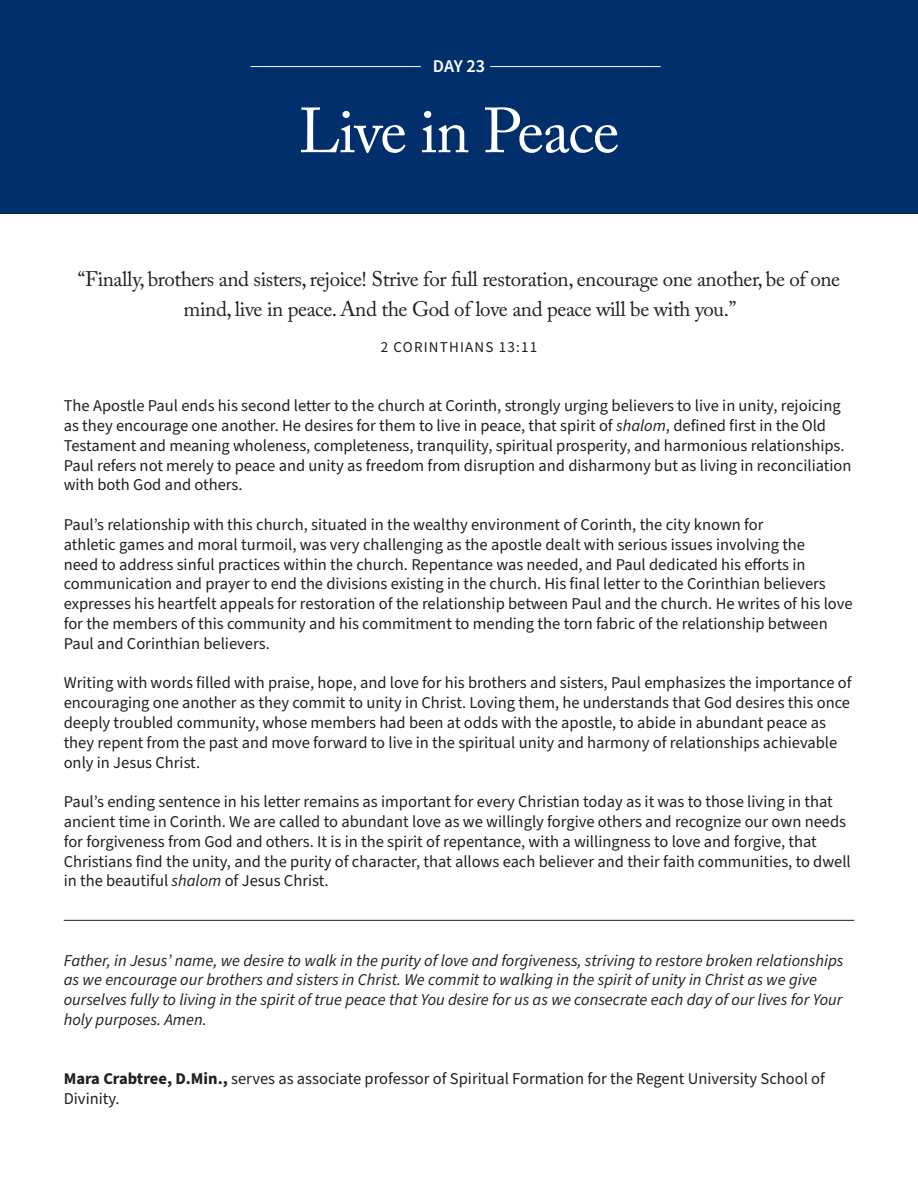
<style>
.page{position:relative;width:918px;height:1188px;background:#fff}
.page>*{position:absolute;margin:0;border:0;box-sizing:border-box;transform-origin:0 0}
.t1{font:63px "Adobe Caslon Pro";letter-spacing:-.02em;color:#fff}
.t2{font:21px/30px "Adobe Caslon Pro";letter-spacing:-.02em;color:#231f20;text-align:center}
.t3{font:600 18px "Source Sans Pro";color:#fff}
.t4{font:16.5px/19.8px "Source Sans Pro";color:#231f20}
.t5{font:italic 16.5px/19.8px "Source Sans Pro";color:#231f20}
.t6{font:15px "Source Sans Pro";letter-spacing:.08em;color:#231f20}
.s1{font-style:italic}
.s2{font-weight:700}
</style>
<div class="page">
<div style="left:0;top:0;width:918px;height:214px;background:#002f6c"></div>
<hr style="left:251px;top:66px;width:170px;height:1px;background:#fff">
<hr style="left:490px;top:66px;width:171px;height:1px;background:#fff">
<hr style="left:64px;top:920px;width:790px;height:1px;background:#231f20">
<p class="t3" style="left:433px;top:60px;width:54px">DAY 23</p>
<h1 class="t1" style="left:299px;top:105px;width:322px">Live in Peace</h1>
<p class="t2" style="left:78px;top:266px;width:764px">“Finally, brothers and sisters, rejoice! Strive for full restoration, encourage one another, be of one mind, live in peace. And the God of love and peace will be with you.”</p>
<p class="t6" style="left:381px;top:341px;width:158px">2 CORINTHIANS 13:11</p>
<p class="t4" style="left:64px;top:397px;width:789px">The Apostle Paul ends his second letter to the church at Corinth, strongly urging believers to live in unity, rejoicing as they encourage one another. He desires for them to live in peace, that spirit of <span class="s1">shalom</span>, defined first in the Old Testament and meaning wholeness, completeness, tranquility, spiritual prosperity, and harmonious relationships.<br>Paul refers not merely to peace and unity as freedom from disruption and disharmony but as living in reconciliation with both God and others.</p>
<p class="t4" style="left:64px;top:516px;width:790px">Paul’s relationship with this church, situated in the wealthy environment of Corinth, the city known for<br>athletic games and moral turmoil, was very challenging as the apostle dealt with serious issues involving the<br>need to address sinful practices within the church. Repentance was needed, and Paul dedicated his efforts in communication and prayer to end the divisions existing in the church. His final letter to the Corinthian believers expresses his heartfelt appeals for restoration of the relationship between Paul and the church. He writes of his love for the members of this community and his commitment to mending the torn fabric of the relationship between Paul and Corinthian believers.</p>
<p class="t4" style="left:64px;top:674px;width:789px">Writing with words filled with praise, hope, and love for his brothers and sisters, Paul emphasizes the importance of encouraging one another as they commit to unity in Christ. Loving them, he understands that God desires this once deeply troubled community, whose members had been at odds with the apostle, to abide in abundant peace as they repent from the past and move forward to live in the spiritual unity and harmony of relationships achievable only in Jesus Christ.</p>
<p class="t4" style="left:64px;top:793px;width:789px">Paul’s ending sentence in his letter remains as important for every Christian today as it was to those living in that ancient time in Corinth. We are called to abundant love as we willingly forgive others and recognize our own needs for forgiveness from God and others. It is in the spirit of repentance, with a willingness to love and forgive, that Christians find the unity, and the purity of character, that allows each believer and their faith communities, to dwell in the beautiful <span class="s1">shalom</span> of Jesus Christ.</p>
<p class="t5" style="left:64px;top:951px;width:781px">Father, in Jesus’ name, we desire to walk in the purity of love and forgiveness, striving to restore broken relationships as we encourage our brothers and sisters in Christ. We commit to walking in the spirit of unity in Christ as we give ourselves fully to living in the spirit of true peace that You desire for us as we consecrate each day of our lives for Your holy purposes. Amen.</p>
<p class="t4" style="left:64px;top:1070px;width:763px"><span class="s2">Mara Crabtree, D.Min.,</span> serves as associate professor of Spiritual Formation for the Regent University School of<br>Divinity.</p>
</div>
